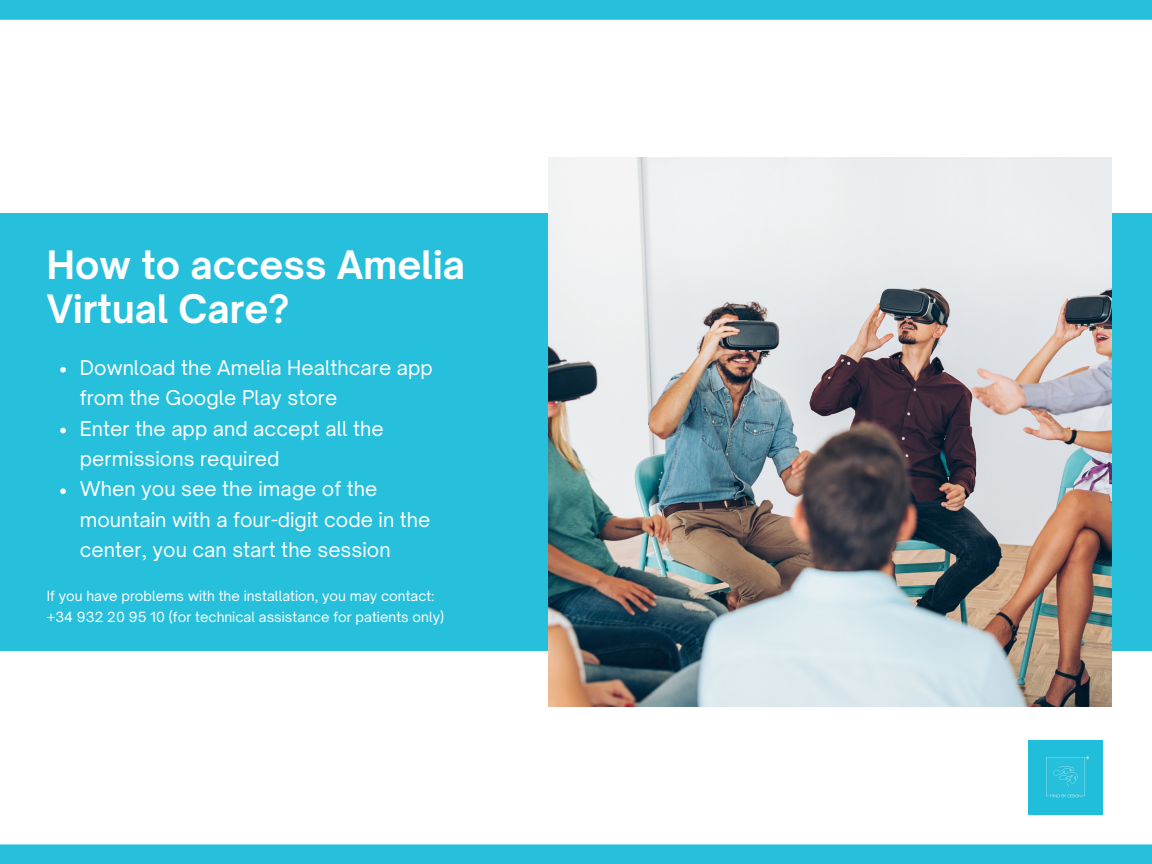
<style>
.page{position:relative;width:1152px;height:864px;background:#fff}
.page>*{position:absolute;margin:0;border:0;box-sizing:border-box;transform-origin:0 0}
.t1{font:700 37.5px/43.8px "Open Sauce One";color:#fff}
.t2{font:19.5px/30.3px "Open Sauce One";color:#fff}
.t3{font:13.5px "Open Sauce One";color:#fff}
</style>
<div class="page">
<div style="left:0;top:213px;width:1152px;height:438px;background:#27c0dc"></div>
<img style="left:549px;top:158px;width:562px;height:549px">
<div style="left:0;top:845px;width:1152px;height:19px;background:#27c0dc"></div>
<div style="left:0;top:0;width:1152px;height:20px;background:#27c0dc"></div>
<svg style="left:60px;top:367px;width:6px;height:6px"></svg>
<svg style="left:60px;top:428px;width:6px;height:5px"></svg>
<svg style="left:60px;top:488px;width:6px;height:6px"></svg>
<img style="left:1028px;top:740px;width:74px;height:74px">
<p class="t1" style="left:47px;top:243px;width:420px">How to access Amelia<br>Virtual Care?</p>
<p class="t2" style="left:80px;top:352px;width:354px">Download the Amelia Healthcare app from the Google Play store</p>
<p class="t2" style="left:80px;top:413px;width:305px">Enter the app and accept all the permissions required</p>
<p class="t2" style="left:80px;top:474px;width:352px">When you see the image of the mountain with a four-digit code in the center, you can start the session</p>
<p class="t3" style="left:47px;top:588px;width:389px">If you have problems with the installation, you may contact:</p>
<p class="t3" style="left:47px;top:609px;width:399px">+34 932 20 95 10 (for technical assistance for patients only)</p>
</div>
